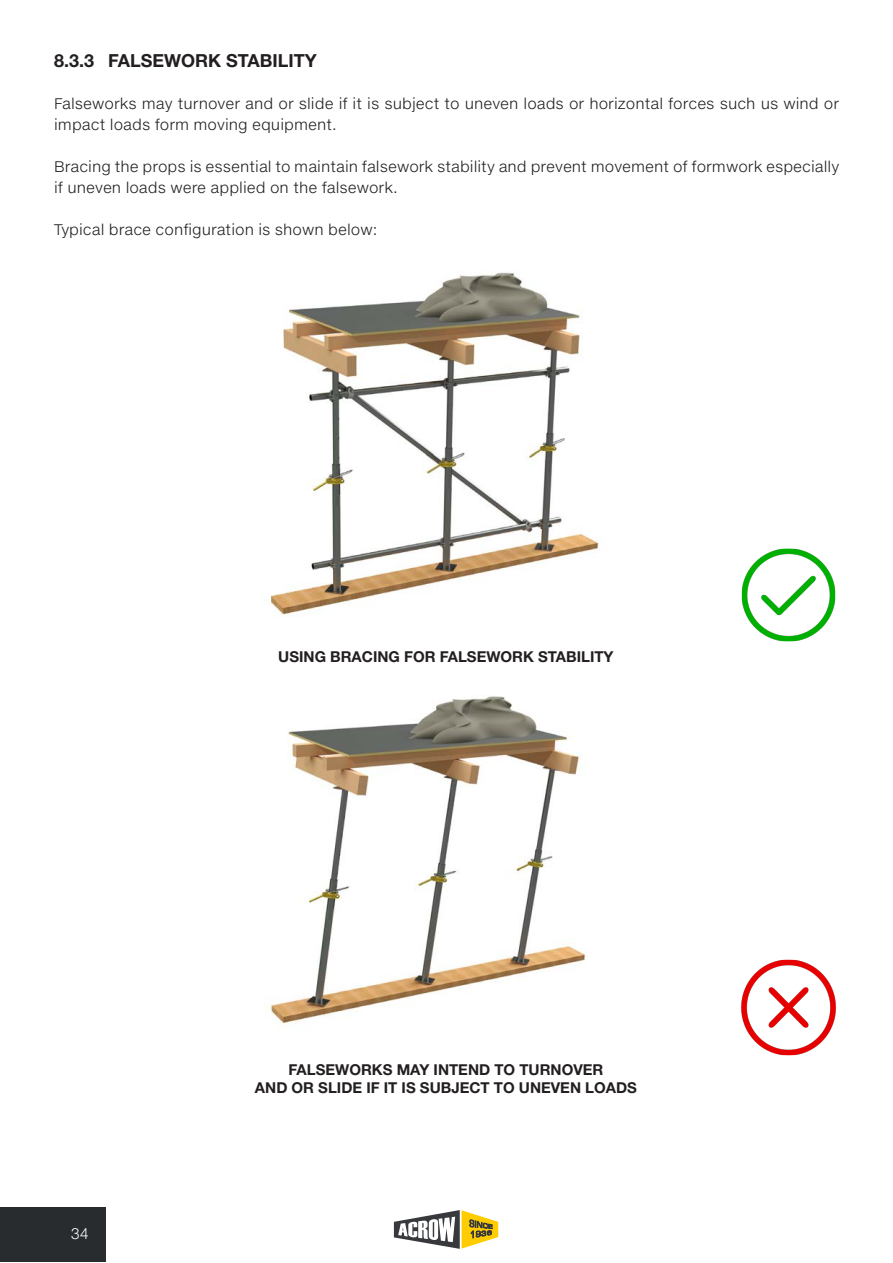
<style>
.page{position:relative;width:893px;height:1263px;background:#fff}
.page>*{position:absolute;margin:0;border:0;box-sizing:border-box;transform-origin:0 0}
.Body_text{font:700 18px "Helvetica Neue LT Pro";color:#231f20}
.Body_text-2{font:300 15px/21px "Helvetica Neuee Text Pro";color:#231f20}
.t1{font:700 15px "Helvetica Neue LT Pro";color:#231f20}
.t2{font:300 15px "Helvetica Neuee Text Pro";color:#fff}
</style>
<div class="page">
<img style="left:269px;top:272px;width:330px;height:343px">
<img style="left:270px;top:696px;width:316px;height:328px">
<div style="left:0;top:1208px;width:106px;height:54px;background:#292c2f"></div>
<svg style="left:394px;top:1210px;width:104px;height:39px"></svg>
<img style="left:741px;top:548px;width:95px;height:94px">
<img style="left:741px;top:959px;width:95px;height:97px">
<p class="Body_text" style="left:54px;top:50px;width:264px">8.3.3 FALSEWORK STABILITY</p>
<p class="Body_text-2" style="left:54px;top:93px;width:786px">Falseworks may turnover and or slide if it is subject to uneven loads or horizontal forces such us wind or impact loads form moving equipment.</p>
<p class="Body_text-2" style="left:54px;top:156px;width:786px">Bracing the props is essential to maintain falsework stability and prevent movement of formwork especially if uneven loads were applied on the falsework.</p>
<p class="Body_text-2" style="left:54px;top:219px;width:325px">Typical brace configuration is shown below:</p>
<p class="t1" style="left:278px;top:648px;width:337px">USING BRACING FOR FALSEWORK STABILITY</p>
<p class="t2" style="left:71px;top:1223px;width:20px">34</p>
<p class="t1" style="left:289px;top:1060px;width:316px">FALSEWORKS MAY INTEND TO TURNOVER</p>
<p class="t1" style="left:255px;top:1078px;width:384px">AND OR SLIDE IF IT IS SUBJECT TO UNEVEN LOADS</p>
</div>
